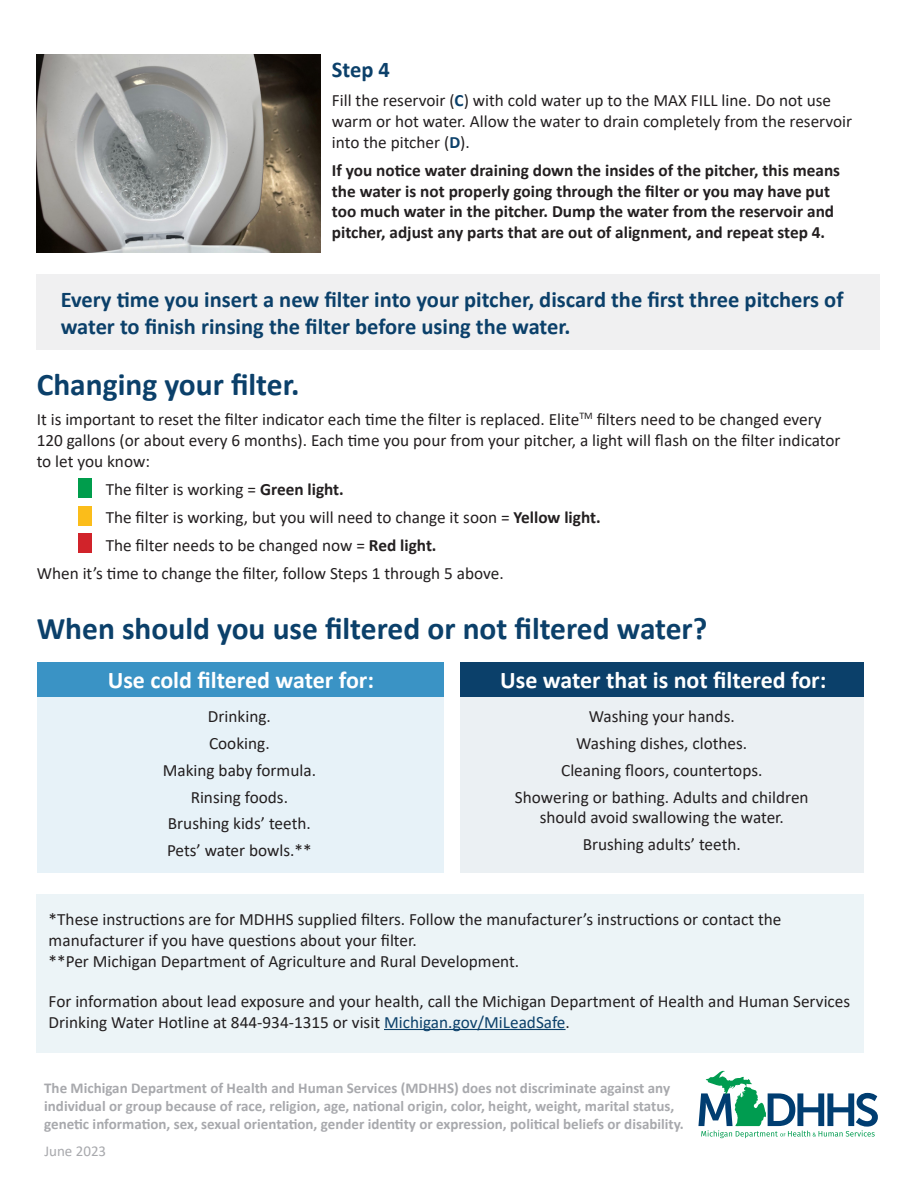
<style>
.page{position:relative;width:918px;height:1188px;background:#fff}
.page>*{position:absolute;margin:0;border:0;box-sizing:border-box;transform-origin:0 0}
.t1{font:700 31.5px "Calibri";color:#0b406a}
.t2{font:700 24px "Calibri";color:#fff}
.t3{font:700 22.5px/27px "Calibri";color:#0b406a}
.t4{font:17.25px/20.7px "Calibri";color:#231f20}
.t5{font:700 17.25px/20.7px "Calibri";color:#231f20}
.t6{font:700 15px/18px "Calibri";color:#a8a9ad}
.t7{font:15px "Calibri";color:#a8a9ad}
.s1{font-weight:700;color:#0b406a}
.s2{font-weight:700}
.s3{color:#0b406a}
</style>
<div class="page">
<div style="left:37px;top:662px;width:407px;height:35px;background:#3a93c5"></div>
<div style="left:37px;top:688px;width:407px;height:184px;background:#e7f2f8"></div>
<div style="left:460px;top:662px;width:404px;height:35px;background:#0b406a"></div>
<div style="left:460px;top:688px;width:404px;height:184px;background:#ebf0f3"></div>
<div style="left:37px;top:894px;width:827px;height:159px;background:#ecf4f7"></div>
<hr style="left:384px;top:1029px;width:182px;height:1px;background:#0b406a">
<div style="left:37px;top:274px;width:843px;height:76px;background:#f0f0f1"></div>
<img style="left:37px;top:54px;width:283px;height:199px">
<div style="left:78px;top:479px;width:13px;height:19px;background:#009d4c"></div>
<div style="left:78px;top:506px;width:13px;height:19px;background:#fbbd1a"></div>
<div style="left:78px;top:534px;width:13px;height:19px;background:#d1232a"></div>
<svg style="left:698px;top:1071px;width:180px;height:67px"></svg>
<h3 class="t3" style="left:332px;top:55px;width:60px">Step 4</h3>
<p class="t4" style="left:332px;top:90px;width:522px">Fill the reservoir (<span class="s1">C</span>) with cold water up to the MAX FILL line. Do not use warm or hot water. Allow the water to drain completely from the reservoir into the pitcher (<span class="s1">D</span>).</p>
<p class="t5" style="left:332px;top:160px;width:510px">If you notice water draining down the insides of the pitcher, this means the water is not properly going through the filter or you may have put too much water in the pitcher. Dump the water from the reservoir and pitcher, adjust any parts that are out of alignment, and repeat step 4.</p>
<p class="t3" style="left:61px;top:286px;width:784px">Every time you insert a new filter into your pitcher, discard the first three pitchers of water to finish rinsing the filter before using the water.</p>
<h2 class="t1" style="left:37px;top:363px;width:264px">Changing your filter.</h2>
<p class="t4" style="left:37px;top:409px;width:805px">It is important to reset the filter indicator each time the filter is replaced. Elite<sup>TM</sup> filters need to be changed every<br>120 gallons (or about every 6 months). Each time you pour from your pitcher, a light will flash on the filter indicator to let you know:</p>
<p class="t4" style="left:79px;top:478px;width:267px">• The filter is working = <span class="s2">Green light.</span></p>
<p class="t4" style="left:79px;top:506px;width:524px">• The filter is working, but you will need to change it soon = <span class="s2">Yellow light.</span></p>
<p class="t4" style="left:79px;top:535px;width:359px">• The filter needs to be changed now = <span class="s2">Red light.</span></p>
<p class="t4" style="left:37px;top:563px;width:469px">When it’s time to change the filter, follow Steps 1 through 5 above.</p>
<h2 class="t1" style="left:37px;top:606px;width:672px">When should you use filtered or not filtered water?</h2>
<h3 class="t2" style="left:108px;top:663px;width:268px">Use cold filtered water for:</h3>
<p class="t4" style="left:208px;top:706px;width:64px">Drinking.</p>
<p class="t4" style="left:209px;top:733px;width:62px">Cooking.</p>
<p class="t4" style="left:163px;top:759px;width:155px">Making baby formula.</p>
<p class="t4" style="left:191px;top:786px;width:99px">Rinsing foods.</p>
<p class="t4" style="left:168px;top:813px;width:144px">Brushing kids’ teeth.</p>
<p class="t4" style="left:167px;top:840px;width:146px">Pets’ water bowls.**</p>
<h3 class="t2" style="left:500px;top:663px;width:328px">Use water that is not filtered for:</h3>
<p class="t4" style="left:589px;top:706px;width:148px">Washing your hands.</p>
<p class="t4" style="left:576px;top:733px;width:173px">Washing dishes, clothes.</p>
<p class="t4" style="left:561px;top:759px;width:203px">Cleaning floors, countertops.</p>
<p class="t4" style="left:515px;top:786px;width:295px;text-align:center">Showering or bathing. Adults and children should avoid swallowing the water.</p>
<p class="t4" style="left:583px;top:834px;width:160px">Brushing adults’ teeth.</p>
<p class="t4" style="left:49px;top:909px;width:734px">*These instructions are for MDHHS supplied filters. Follow the manufacturer’s instructions or contact the manufacturer if you have questions about your filter.</p>
<p class="t4" style="left:49px;top:950px;width:472px">**Per Michigan Department of Agriculture and Rural Development.</p>
<p class="t4" style="left:49px;top:990px;width:803px">For information about lead exposure and your health, call the Michigan Department of Health and Human Services<br>Drinking Water Hotline at 844-934-1315 or visit <span class="s3">Michigan.gov/MiLeadSafe</span>.</p>
<p class="t6" style="left:44px;top:1079px;width:641px">The Michigan Department of Health and Human Services (MDHHS) does not discriminate against any individual or group because of race, religion, age, national origin, color, height, weight, marital status, genetic information, sex, sexual orientation, gender identity or expression, political beliefs or disability.</p>
<p class="t7" style="left:44px;top:1141px;width:63px">June 2023</p>
</div>
